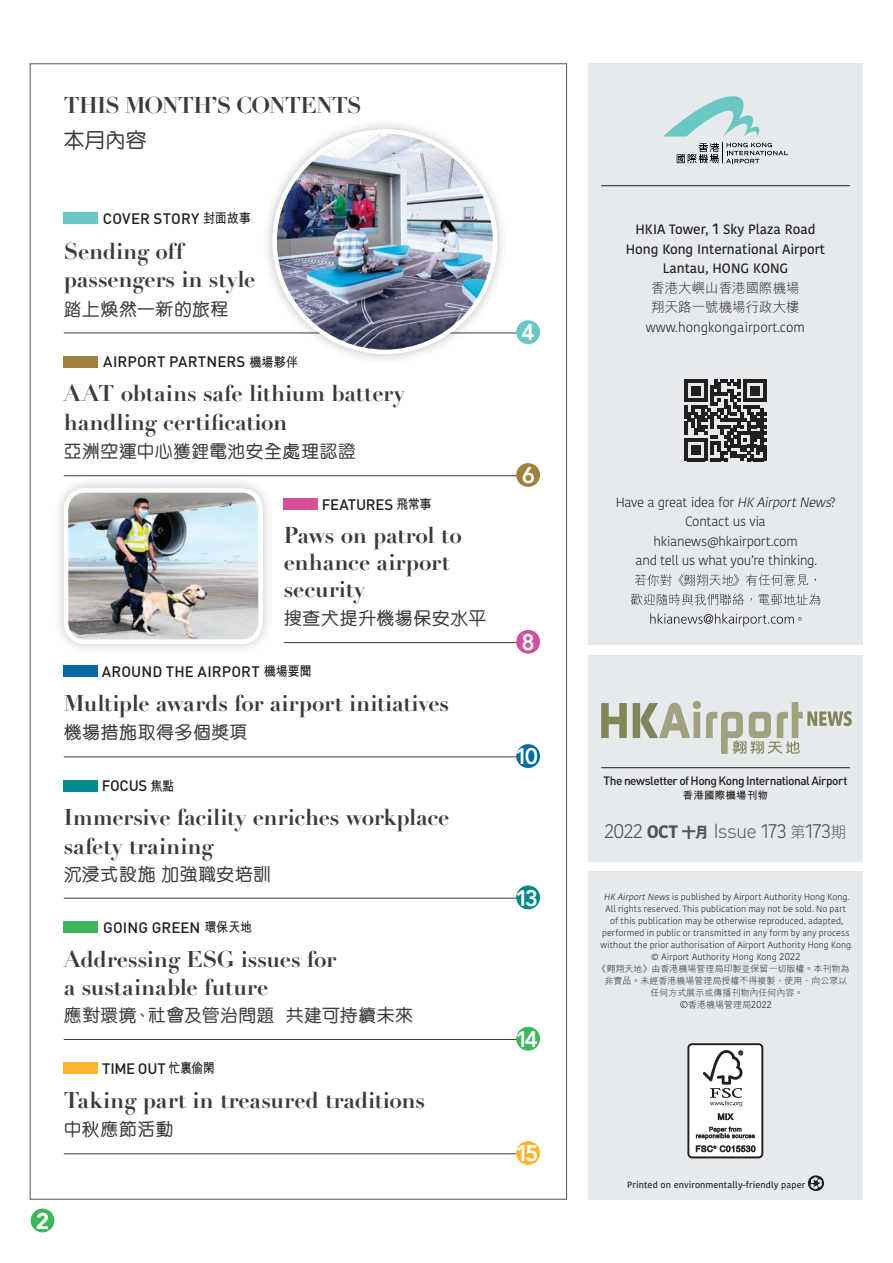
<style>
.page{position:relative;width:893px;height:1263px;background:#fff}
.page>*{position:absolute;margin:0;border:0;box-sizing:border-box;transform-origin:0 0}
.t1{font:700 22.5px/28.5px "Didot LT Std";letter-spacing:-.005em;color:#383b3f}
.t2{font:700 22.5px "Didot LT Std";letter-spacing:-.03em;color:#383b3f}
.t3{font:800 22.5px "Avenir";letter-spacing:-.175em;color:#fff}
.t4{font:500 21px "M Yuen HK";color:#383b3f}
.t5{font:300 20.1px "Kohinoor Bangla";letter-spacing:-.04em;color:#505457}
.t6{font:500 18px "M Yuen HK";letter-spacing:.02em;color:#383b3f}
.t7{font:500 15px "DIN";letter-spacing:.005em;color:#231f20}
.t8{font:500 15px "DIN";letter-spacing:-.02em;color:#231f20}
.t9{font:500 13.5px/19.5px "Kohinoor Bangla";color:#231f20;text-align:center}
.t10{font:300 13.5px "Kohinoor Bangla";color:#231f20}
.t11{font:300 13.5px/19.5px "M Hei HK";color:#231f20}
.t12{font:300 13.35px/19.5px "Kohinoor Bangla";letter-spacing:-.025em;color:#231f20;text-align:center}
.t13{font:300 13.35px "M Hei HK";color:#231f20}
.t14{font:500 12px "DIN";letter-spacing:-.045em;color:#231f20}
.t15{font:700 10.5px "M Hei HK";letter-spacing:.015em;color:#231f20}
.t16{font:300 9px/12px "Kohinoor Bangla";letter-spacing:.005em;color:#231f20;text-align:center}
.t17{font:300 9px "M Hei HK";color:#231f20}
.t18{font:500 9px "Kohinoor Bangla";letter-spacing:.01em;color:#231f20}
.s1{font-family:"M Hei HK";font-weight:700;font-size:13.5px}
.s2{font-size:15.15px}
.s3{font-style:italic}
.s4{font-weight:700;font-size:18px}
.s5{font-family:"M Hei HK";font-weight:800;font-size:15px}
.s6{font-family:"DIN"}
.s7{font-family:"M Hei HK";font-size:15.75px}
.s8{font-size:10.05px}
.s9{font-family:"Kohinoor Bangla";font-size:10.05px}
</style>
<div class="page">
<hr style="left:64px;top:333px;width:476px;height:1px;background:#383b3f">
<hr style="left:64px;top:475px;width:476px;height:1px;background:#383b3f">
<hr style="left:284px;top:642px;width:256px;height:1px;background:#383b3f">
<hr style="left:64px;top:756px;width:476px;height:1px;background:#383b3f">
<hr style="left:64px;top:898px;width:476px;height:1px;background:#383b3f">
<hr style="left:64px;top:1039px;width:476px;height:1px;background:#383b3f">
<hr style="left:64px;top:1153px;width:476px;height:1px;background:#383b3f">
<div style="left:64px;top:212px;width:34px;height:12px;background:#69c8c4"></div>
<div style="left:516px;top:320px;width:24px;height:24px;background:#69c8c4;border-radius:50%"></div>
<div style="left:64px;top:356px;width:34px;height:11px;background:#9f813c"></div>
<div style="left:516px;top:463px;width:24px;height:24px;background:#9f813c;border-radius:50%"></div>
<div style="left:284px;top:499px;width:34px;height:11px;background:#d35299"></div>
<div style="left:516px;top:630px;width:24px;height:24px;background:#d2519d;border-radius:50%"></div>
<div style="left:64px;top:665px;width:34px;height:12px;background:#006ba1"></div>
<div style="left:516px;top:744px;width:24px;height:24px;background:#006ba1;border-radius:50%"></div>
<div style="left:64px;top:780px;width:34px;height:11px;background:#008b8a"></div>
<div style="left:516px;top:885px;width:24px;height:24px;background:#008b8a;border-radius:50%"></div>
<div style="left:64px;top:921px;width:34px;height:11px;background:#3fb659"></div>
<div style="left:516px;top:1027px;width:24px;height:23px;background:#3fb659;border-radius:50%"></div>
<div style="left:64px;top:1062px;width:34px;height:12px;background:#fcb430"></div>
<div style="left:516px;top:1141px;width:24px;height:24px;background:#fcb430;border-radius:50%"></div>
<div style="left:31px;top:1208px;width:23px;height:24px;background:#3fb659;border-radius:50%"></div>
<div style="left:52px;top:476px;width:223px;height:180px;background:#231f20;opacity:.25"></div>
<img style="left:66px;top:490px;width:195px;height:152px">
<div style="left:64px;top:488px;width:199px;height:156px;border:4px solid #fff;border-radius:19px"></div>
<div style="left:262px;top:119px;width:246px;height:245px;background:#231f20;opacity:.25"></div>
<img style="left:275px;top:131px;width:220px;height:221px;border-radius:110px">
<div style="left:588px;top:871px;width:275px;height:328px;background:#e6eaec"></div>
<div style="left:588px;top:655px;width:275px;height:207px;background:#e6eaec"></div>
<div style="left:588px;top:63px;width:275px;height:582px;background:#e6eaec"></div>
<svg style="left:635px;top:574px;width:181px;height:12px"></svg>
<svg style="left:631px;top:593px;width:189px;height:12px"></svg>
<svg style="left:650px;top:614px;width:144px;height:12px"></svg>
<svg style="left:663px;top:96px;width:97px;height:41px"></svg>
<svg style="left:677px;top:143px;width:111px;height:20px"></svg>
<svg style="left:684px;top:379px;width:83px;height:82px"></svg>
<hr style="left:601px;top:767px;width:249px;height:1px;background:#231f20">
<hr style="left:601px;top:185px;width:249px;height:1px;background:#231f20">
<svg style="left:808px;top:1175px;width:16px;height:16px"></svg>
<svg style="left:601px;top:701px;width:251px;height:53px"></svg>
<svg style="left:687px;top:1043px;width:76px;height:115px;background:#d4d3d4"></svg>
<h1 class="t2" style="left:64px;top:91px;width:299px">THIS MONTH’S CONTENTS</h1>
<h2 class="t4" style="left:64px;top:126px;width:84px">本月內容</h2>
<h3 class="t7" style="left:103px;top:208px;width:150px">COVER STORY <span class="s1">封面故事</span></h3>
<h1 class="t1" style="left:64px;top:237px;width:193px">Sending off passengers in style</h1>
<h3 class="t6" style="left:64px;top:297px;width:166px">踏上煥然一新的旅程</h3>
<h3 class="t7" style="left:103px;top:352px;width:196px">AIRPORT PARTNERS <span class="s1">機場夥伴</span></h3>
<h1 class="t1" style="left:64px;top:380px;width:342px">AAT obtains safe lithium battery handling certification</h1>
<h3 class="t6" style="left:64px;top:439px;width:294px">亞洲空運中心獲鋰電池安全處理認證</h3>
<h3 class="t8" style="left:322px;top:495px;width:111px">FEATURES <span class="s1">飛常事</span></h3>
<h1 class="t1" style="left:284px;top:522px;width:180px;line-height:27px">Paws on patrol to enhance airport security</h1>
<h3 class="t6" style="left:284px;top:606px;width:204px">搜查犬提升機場保安水平</h3>
<h3 class="t7" style="left:102px;top:661px;width:211px">AROUND THE AIRPORT <span class="s1">機場要聞</span></h3>
<h1 class="t1" style="left:64px;top:689px;width:387px">Multiple awards for airport initiatives</h1>
<h3 class="t6" style="left:64px;top:720px;width:185px">機場措施取得多個獎項</h3>
<h3 class="t7" style="left:102px;top:776px;width:74px">FOCUS <span class="s1">焦點</span></h3>
<h1 class="t1" style="left:64px;top:803px;width:387px">Immersive facility enriches workplace safety training</h1>
<h3 class="t6" style="left:64px;top:862px;width:209px">沉浸式設施加強職安培訓</h3>
<h3 class="t7" style="left:103px;top:917px;width:150px">GOING GREEN <span class="s1">環保天地</span></h3>
<h1 class="t1" style="left:64px;top:945px;width:274px">Addressing ESG issues for a sustainable future</h1>
<h3 class="t6" style="left:64px;top:1003px;width:351px">應對環境、社會及管治問題 共建可持續未來</h3>
<h3 class="t7" style="left:102px;top:1058px;width:114px">TIME OUT <span class="s1">忙裏偷閑</span></h3>
<h1 class="t1" style="left:64px;top:1086px;width:363px">Taking part in treasured traditions</h1>
<h3 class="t6" style="left:64px;top:1117px;width:111px">中秋應節活動</h3>
<h1 class="t3" style="left:36px;top:1203px;width:15px">2</h1>
<h1 class="t3" style="left:521px;top:315px;width:15px">4</h1>
<h1 class="t3" style="left:522px;top:458px;width:15px">6</h1>
<h1 class="t3" style="left:521px;top:625px;width:15px">8</h1>
<h1 class="t3" style="left:515px;top:739px;width:25px">10</h1>
<h1 class="t3" style="left:516px;top:880px;width:24px">13</h1>
<h1 class="t3" style="left:516px;top:1021px;width:24px">14</h1>
<h1 class="t3" style="left:516px;top:1136px;width:24px">15</h1>
<h3 class="t9" style="left:626px;top:219px;width:201px">HKIA Tower, <span class="s2">1</span> Sky Plaza Road<br>Hong Kong International Airport<br>Lantau, HONG KONG</h3>
<h3 class="t11" style="left:651px;top:277px;width:150px">香港大嶼山香港國際機場翔天路一號機場行政大樓</h3>
<h3 class="t10" style="left:646px;top:317px;width:161px">www.hongkongairport.com</h3>
<h3 class="t12" style="left:616px;top:492px;width:222px">Have a great idea for <span class="s3">HKAirportNews</span>?<br>Contact us via hkianews@hkairport.com<br>and tell us what you’re thinking.</h3>
<h3 class="t13" style="left:793px;top:610px;width:15px">。</h3>
<h3 class="t14" style="left:603px;top:772px;width:245px">The newsletter of Hong Kong International Airport</h3>
<p class="t15" style="left:683px;top:788px;width:87px">香港國際機場刊物</p>
<h3 class="t5" style="left:604px;top:815px;width:243px">2022 <span class="s4">OCT</span> <span class="s5">十月</span> <span class="s6">Issue</span> 173 <span class="s7">第</span>173<span class="s7">期</span></h3>
<p class="t16" style="left:600px;top:890px;width:254px"><span class="s3">HK AirportNews</span>is published by Airport Authority Hong Kong.<br>All rights reserved. This publication may not be sold. No part<br>of this publication may be otherwise reproduced, adapted, performed in public or transmitted in any form by any process without the prior authorisation of Airport Authority Hong Kong. © Airport Authority Hong Kong <span class="s8">2022</span></p>
<p class="t17" style="left:598px;top:962px;width:254px">《翱翔天地》由️香港機場管理局印製並保留一切版權。本刊物為</p>
<p class="t17" style="left:604px;top:974px;width:244px">非賣品。未經️香港機場管理局授權不得複製、使用、向公眾以</p>
<p class="t17" style="left:650px;top:986px;width:154px">任何方式展示或傳播刊物內任何內容。</p>
<p class="t17" style="left:680px;top:998px;width:93px"><span class="s9">©</span>香港機場管理局<span class="s9">2022</span></p>
<p class="t18" style="left:627px;top:1178px;width:179px">Printed on environmentally-friendly paper</p>
</div>
